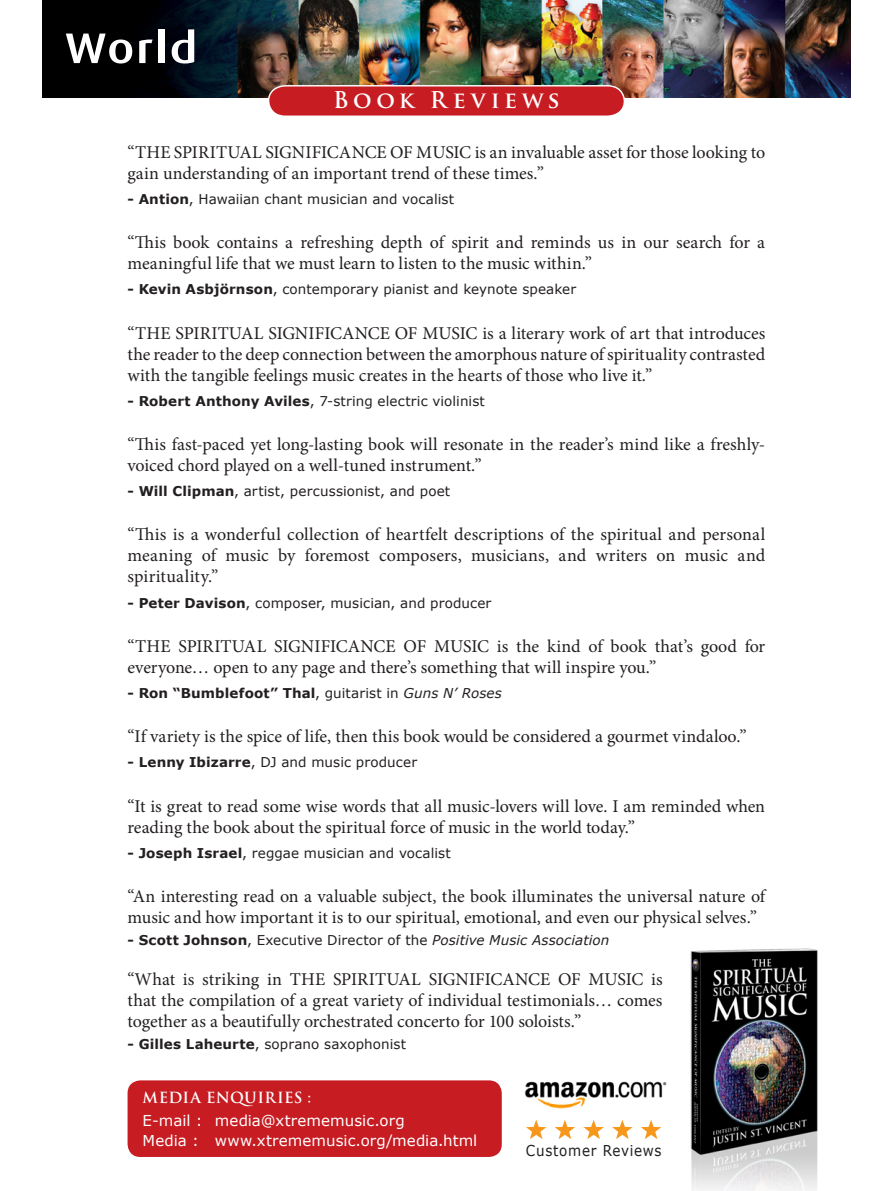
<style>
.page{position:relative;width:893px;height:1191px;background:#fff}
.page>*{position:absolute;margin:0;border:0;box-sizing:border-box;transform-origin:0 0}
.t1{font:500 42.9px "Dax";letter-spacing:.025em;color:#fff;scale:1.2 1}
.t2{font:700 22.5px "Trajan Pro";letter-spacing:.195em;color:#fff}
.t3{font:18px/21px "Minion Pro";color:#231f20}
.t4{font:15px "Verdana";letter-spacing:.005em;color:#fff}
.t5{font:700 15px "Trajan Pro";letter-spacing:.015em;color:#fff}
.t6{font:15px "Verdana";letter-spacing:.05em;color:#231f20;scale:.9 1}
.t7{font:13.5px "Verdana";letter-spacing:.01em;color:#231f20}
.t8{font:italic 13.5px "Verdana";letter-spacing:.005em;color:#231f20}
.t9{font:700 13.5px "Verdana";letter-spacing:.01em;color:#231f20}
.s1{font-weight:700}
.s2{font-weight:400}
.s3{font-weight:400;font-style:italic}
.s4{font-weight:700;font-style:normal}
.s5{font-style:normal}
</style>
<div class="page">
<img style="left:43px;top:0;width:807px;height:98px">
<svg style="left:267px;top:84px;width:359px;height:32px;background:#c52f33"></svg>
<img style="left:690px;top:948px;width:128px;height:243px">
<div style="left:128px;top:1080px;width:374px;height:77px;background:#c61c22;border-radius:13px"></div>
<img style="left:524px;top:1081px;width:143px;height:28px">
<svg style="left:526px;top:1120px;width:20px;height:19px"></svg>
<svg style="left:555px;top:1120px;width:20px;height:19px"></svg>
<svg style="left:583px;top:1120px;width:21px;height:19px"></svg>
<svg style="left:612px;top:1120px;width:21px;height:19px"></svg>
<svg style="left:641px;top:1120px;width:20px;height:19px"></svg>
<p class="t1" style="left:64px;top:24px;width:113px">World</p>
<p class="t2" style="left:333px;top:86px;width:228px">BOOK REVIEWS</p>
<p class="t3" style="left:128px;top:141px;width:639px">“THE SPIRITUAL SIGNIFICANCE OF MUSIC is an invaluable asset for those looking to gain understanding of an important trend of these times.”</p>
<p class="t7" style="left:128px;top:190px;width:328px"><span class="s1">- Antion</span>, Hawaiian chant musician and vocalist</p>
<p class="t3" style="left:128px;top:232px;width:639px">“This book contains a refreshing depth of spirit and reminds us in our search for a meaningful life that we must learn to listen to the music within.”</p>
<p class="t7" style="left:128px;top:281px;width:450px"><span class="s1">- Kevin Asbjörnson</span>, contemporary pianist and keynote speaker</p>
<p class="t3" style="left:128px;top:322px;width:639px;text-align:justify">“THE SPIRITUAL SIGNIFICANCE OF MUSIC is a literary work of art that introduces the reader to the deep connection between the amorphous nature of spirituality contrasted with the tangible feelings music creates in the hearts of those who live it.”</p>
<p class="t7" style="left:128px;top:392px;width:359px"><span class="s1">- Robert Anthony Aviles</span>, 7-string electric violinist</p>
<p class="t3" style="left:128px;top:434px;width:639px">“This fast-paced yet long-lasting book will resonate in the reader’s mind like a freshly&shy;voiced chord played on a well-tuned instrument.”</p>
<p class="t7" style="left:128px;top:483px;width:324px"><span class="s1">- Will Clipman</span>, artist, percussionist, and poet</p>
<p class="t3" style="left:128px;top:524px;width:639px;text-align:justify">“This is a wonderful collection of heartfelt descriptions of the spiritual and personal meaning of music by foremost composers, musicians, and writers on music and spirituality.”</p>
<p class="t7" style="left:128px;top:594px;width:365px"><span class="s1">- Peter Davison</span>, composer, musician, and producer</p>
<p class="t3" style="left:128px;top:635px;width:639px">“THE SPIRITUAL SIGNIFICANCE OF MUSIC is the kind of book that’s good for everyone… open to any page and there’s something that will inspire you.”</p>
<p class="t9" style="left:128px;top:684px;width:376px">- Ron “Bumblefoot” Thal<span class="s2">, guitarist in</span> <span class="s3">Guns N’ Roses</span></p>
<p class="t3" style="left:128px;top:726px;width:621px">“If variety is the spice of life, then this book would be considered a gourmet vindaloo.”</p>
<p class="t7" style="left:128px;top:754px;width:291px"><span class="s1">- Lenny Ibizarre</span>, DJ and music producer</p>
<p class="t3" style="left:128px;top:795px;width:639px">“It is great to read some wise words that all music-lovers will love. I am reminded when reading the book about the spiritual force of music in the world today.”</p>
<p class="t7" style="left:128px;top:844px;width:325px"><span class="s1">- Joseph Israel</span>, reggae musician and vocalist</p>
<p class="t3" style="left:128px;top:886px;width:639px">“An interesting read on a valuable subject, the book illuminates the universal nature of music and how important it is to our spiritual, emotional, and even our physical selves.”</p>
<p class="t8" style="left:128px;top:931px;width:483px"><span class="s4">- Scott Johnson</span><span class="s5">, Executive Director of the</span> Positive Music Association</p>
<p class="t3" style="left:128px;top:968px;width:537px;text-align:justify">“What is striking in THE SPIRITUAL SIGNIFICANCE OF MUSIC is that the compilation of a great variety of individual testimonials… comes together as a beautifully orchestrated concerto for 100 soloists.”</p>
<p class="t7" style="left:128px;top:1035px;width:280px"><span class="s1">- Gilles Laheurte</span>, soprano saxophonist</p>
<p class="t5" style="left:143px;top:1088px;width:170px">MEDIA ENQUIRIES :</p>
<p class="t4" style="left:143px;top:1111px;width:264px">E-mail : media@xtrememusic.org</p>
<p class="t4" style="left:143px;top:1130px;width:336px">Media : www.xtrememusic.org/media.html</p>
<p class="t6" style="left:526px;top:1141px;width:152px">Customer Reviews</p>
</div>
